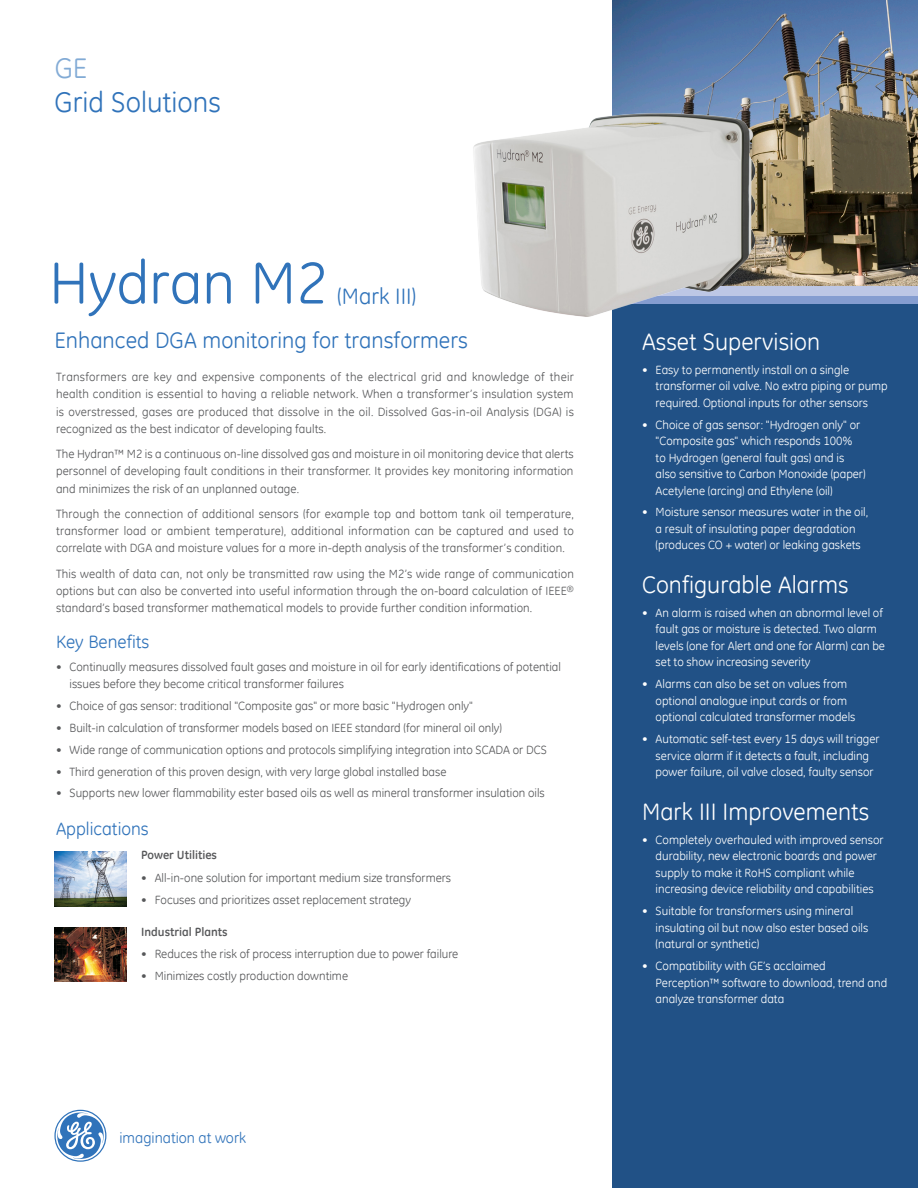
<style>
.page{position:relative;width:918px;height:1188px;background:#fff}
.page>*{position:absolute;margin:0;border:0;box-sizing:border-box;transform-origin:0 0}
.t1{font:72px "GE Logo Font";color:#3073ba}
.t2{font:60px "GE Inspira";color:#3073ba}
.t3{font:28.5px/33.5px "GE Inspira";color:#3073ba}
.t4{font:24px "GE Inspira";color:#fff}
.t5{font:22.5px/45px "GE Inspira";color:#3073ba}
.t6{font:18px "GE Inspira";color:#3073ba}
.t7{font:15px "GE Inspira";color:#3073ba}
.t8{font:12px/17.2px "GE Inspira";color:#57585a;text-align:justify}
.t9{font:12px/16.5px "GE Inspira";color:#fff}
.t10{font:700 12px "GE Inspira";color:#57585a}
</style>
<div class="page">
<div style="left:612px;top:296px;width:306px;height:892px;background:#215186"></div>
<img style="left:612px;top:0;width:306px;height:286px">
<div style="left:612px;top:294px;width:306px;height:10px;background:#859dd0"></div>
<div style="left:612px;top:286px;width:306px;height:10px;background:#bdc7e5"></div>
<img style="left:473px;top:86px;width:282px;height:231px">
<img style="left:55px;top:852px;width:71px;height:54px">
<img style="left:55px;top:927px;width:71px;height:55px">
<h3 class="t3" style="left:54px;top:51px;width:168px">GE<br>Grid Solutions</h3>
<h2 class="t2" style="left:49px;top:244px;width:280px">Hydran M2</h2>
<h3 class="t5" style="left:55px;top:273px;width:415px;text-indent:283px">(Mark III)<br>Enhanced DGA monitoring for transformers</h3>
<p class="t8" style="left:56px;top:368px;width:519px">Transformers are key and expensive components of the electrical grid and knowledge of their health condition is essential to having a reliable network. When a transformer’s insulation system is overstressed, gases are produced that dissolve in the oil. Dissolved Gas-in-oil Analysis (DGA) is recognized as the best indicator of developing faults.</p>
<p class="t8" style="left:56px;top:445px;width:519px">The Hydran™ M2 is a continuous on-line dissolved gas and moisture in oil monitoring device that alerts personnel of developing fault conditions in their transformer. It provides key monitoring information and minimizes the risk of an unplanned outage.</p>
<p class="t8" style="left:56px;top:505px;width:519px">Through the connection of additional sensors (for example top and bottom tank oil temperature, transformer load or ambient temperature), additional information can be captured and used to correlate with DGA and moisture values for a more in-depth analysis of the transformer’s condition.</p>
<p class="t8" style="left:56px;top:565px;width:519px">This wealth of data can, not only be transmitted raw using the M2’s wide range of communication options but can also be converted into useful information through the on-board calculation of IEEE<sup>® </sup>standard’s based transformer mathematical models to provide further condition information.</p>
<h3 class="t6" style="left:56px;top:630px;width:95px">Key Benefits</h3>
<p class="t8" style="left:70px;top:659px;width:493px;line-height:16.5px;text-indent:-14px">• Continually measures dissolved fault gases and moisture in oil for early identifications of potential issues before they become critical transformer failures</p>
<p class="t8" style="left:56px;top:697px;width:418px">• Choice of gas sensor: traditional "Composite gas" or more basic "Hydrogen only"</p>
<p class="t8" style="left:56px;top:719px;width:448px">• Built-in calculation of transformer models based on IEEE standard (for mineral oil only)</p>
<p class="t8" style="left:56px;top:741px;width:492px">• Wide range of communication options and protocols simplifying integration into SCADA or DCS</p>
<p class="t8" style="left:56px;top:763px;width:392px">• Third generation of this proven design, with very large global installed base</p>
<p class="t8" style="left:56px;top:784px;width:490px">• Supports new lower flammability ester based oils as well as mineral transformer insulation oils</p>
<h3 class="t6" style="left:56px;top:817px;width:94px">Applications</h3>
<p class="t10" style="left:141px;top:847px;width:77px">Power Utilities</p>
<p class="t8" style="left:141px;top:869px;width:312px">• All-in-one solution for important medium size transformers</p>
<p class="t8" style="left:141px;top:891px;width:272px">• Focuses and prioritizes asset replacement strategy</p>
<p class="t10" style="left:141px;top:924px;width:88px">Industrial Plants</p>
<p class="t8" style="left:141px;top:945px;width:319px">• Reduces the risk of process interruption due to power failure</p>
<p class="t8" style="left:141px;top:967px;width:208px">• Minimizes costly production downtime</p>
<h1 class="t1" style="left:54px;top:1095px;width:53px">g</h1>
<p class="t7" style="left:119px;top:1128px;width:128px">imagination at work</p>
<h3 class="t4" style="left:642px;top:326px;width:179px">Asset Supervision</h3>
<p class="t9" style="left:656px;top:361px;width:234px;text-indent:-14px">• Easy to permanently install on a single transformer oil valve. No extra piping or pump required. Optional inputs for other sensors</p>
<p class="t9" style="left:656px;top:416px;width:211px;text-indent:-14px">• Choice of gas sensor: "Hydrogen only" or "Composite gas" which responds 100% to Hydrogen (general fault gas) and is also sensitive to Carbon Monoxide (paper)<br>Acetylene (arcing) and Ethylene (oil)</p>
<p class="t9" style="left:642px;top:504px;width:227px;text-align:center">• Moisture sensor measures water in the oil, a result of insulating paper degradation (produces CO + water) or leaking gaskets</p>
<h3 class="t4" style="left:642px;top:569px;width:208px">Configurable Alarms</h3>
<p class="t9" style="left:656px;top:604px;width:231px;text-indent:-14px">• An alarm is raised when an abnormal level of fault gas or moisture is detected. Two alarm levels (one for Alert and one for Alarm) can be set to show increasing severity</p>
<p class="t9" style="left:656px;top:676px;width:201px;text-indent:-14px">• Alarms can also be set on values from optional analogue input cards or from optional calculated transformer models</p>
<p class="t9" style="left:656px;top:731px;width:226px;text-indent:-14px">• Automatic self-test every 15 days will trigger service alarm if it detects a fault, including power failure, oil valve closed, faulty sensor</p>
<h3 class="t4" style="left:642px;top:796px;width:229px">Mark III Improvements</h3>
<p class="t9" style="left:656px;top:831px;width:229px;text-indent:-14px">• Completely overhauled with improved sensor durability, new electronic boards and power supply to make it RoHS compliant while increasing device reliability and capabilities</p>
<p class="t9" style="left:656px;top:902px;width:214px;text-indent:-14px">• Suitable for transformers using mineral insulating oil but now also ester based oils (natural or synthetic)</p>
<p class="t9" style="left:656px;top:957px;width:233px;text-indent:-14px">• Compatibility with GE’s acclaimed<br>Perception™ software to download, trend and analyze transformer data</p>
</div>
